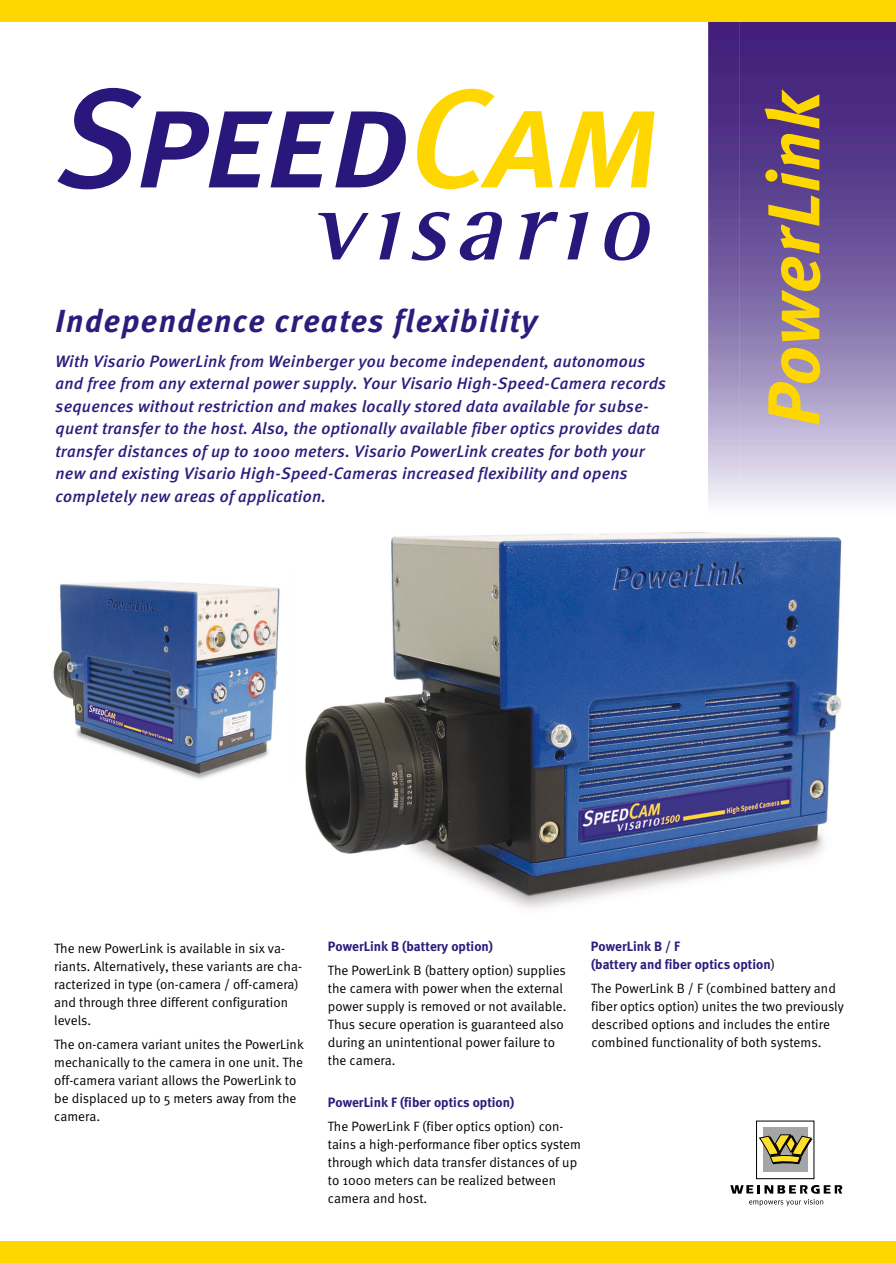
<style>
.page{position:relative;width:896px;height:1263px;background:#fff}
.page>*{position:absolute;margin:0;border:0;box-sizing:border-box;transform-origin:0 0}
.t1{font:italic 73.35px "Meta Bold LF";letter-spacing:.02em;color:#ffd700}
.t2{font:italic 700 31.8px "Meta";letter-spacing:.05em;color:#2e1c7c}
.t3{font:italic 500 16.5px/22.5px "Meta";letter-spacing:.015em;color:#2e1c7c}
.t4{font:13.5px/18px "Meta Normal";color:#000}
.t5{font:700 13.5px/18px "Meta";color:#2e1c7c}
.s1{font-family:"Meta Normal";font-weight:400;color:#000}
</style>
<div class="page">
<img style="left:305px;top:533px;width:537px;height:376px">
<img style="left:53px;top:581px;width:227px;height:198px">
<div style="left:0;top:1242px;width:895px;height:21px;background:#ffd700"></div>
<div style="left:756px;top:1121px;width:58px;height:58px;border:1px solid #000"></div>
<div style="left:763px;top:1128px;width:44px;height:44px;background:#a4a5a7"></div>
<svg style="left:759px;top:1134px;width:53px;height:30px"></svg>
<svg style="left:730px;top:1185px;width:113px;height:21px"></svg>
<img style="left:708px;top:21px;width:187px;height:482px">
<div style="left:0;top:0;width:895px;height:21px;background:#ffd700"></div>
<svg style="left:57px;top:88px;width:349px;height:101px"></svg>
<svg style="left:417px;top:89px;width:135px;height:100px"></svg>
<svg style="left:559px;top:111px;width:95px;height:76px"></svg>
<svg style="left:318px;top:213px;width:50px;height:46px"></svg>
<svg style="left:379px;top:212px;width:21px;height:47px"></svg>
<svg style="left:411px;top:212px;width:39px;height:49px"></svg>
<svg style="left:459px;top:212px;width:43px;height:49px"></svg>
<svg style="left:519px;top:212px;width:39px;height:47px"></svg>
<svg style="left:567px;top:212px;width:21px;height:47px"></svg>
<svg style="left:604px;top:212px;width:46px;height:49px"></svg>
<h2 class="t2" style="left:56px;top:310px;width:483px">Independence creates flexibility</h2>
<p class="t3" style="left:56px;top:351px;width:612px">With Visario PowerLink from Weinberger you become independent, autonomous and free from any external power supply. Your Visario High-Speed-Camera records sequences without restriction and makes locally stored data available for subse&shy;quent transfer to the host. Also, the optionally available fiber optics provides data transfer distances of up to 1000 meters. Visario PowerLink creates for both your new and existing Visario High-Speed-Cameras increased flexibility and opens completely new areas of application.</p>
<h1 class="t1" style="left:769px;top:426px;width:335px;rotate:-90deg">PowerLink</h1>
<p class="t4" style="left:54px;top:940px;width:249px">The new PowerLink is available in six va&shy;riants. Alternatively, these variants are cha&shy;racterized in type (on-camera / off-camera) and through three different configuration levels.</p>
<p class="t4" style="left:54px;top:1036px;width:251px">The on-camera variant unites the PowerLink mechanically to the camera in one unit. The off-camera variant allows the PowerLink to be displaced up to 5 meters away from the camera.</p>
<p class="t5" style="left:328px;top:939px;width:167px">PowerLink B (battery option)</p>
<p class="t4" style="left:328px;top:963px;width:240px">The PowerLink B (battery option) supplies the camera with power when the external power supply is removed or not available.<br>Thus secure operation is guaranteed also during an unintentional power failure to the camera.</p>
<p class="t5" style="left:328px;top:1095px;width:188px">PowerLink F (fiber optics option)</p>
<p class="t4" style="left:328px;top:1119px;width:254px">The PowerLink F (fiber optics option) con&shy;tains a high-performance fiber optics system through which data transfer distances of up to 1000 meters can be realized between camera and host.</p>
<p class="t5" style="left:591px;top:939px;width:186px">PowerLink B / F<br>(battery and fiber optics option<span class="s1">)</span></p>
<p class="t4" style="left:591px;top:981px;width:254px">The PowerLink B / F (combined battery and fiber optics option) unites the two previously described options and includes the entire combined functionality of both systems.</p>
</div>
